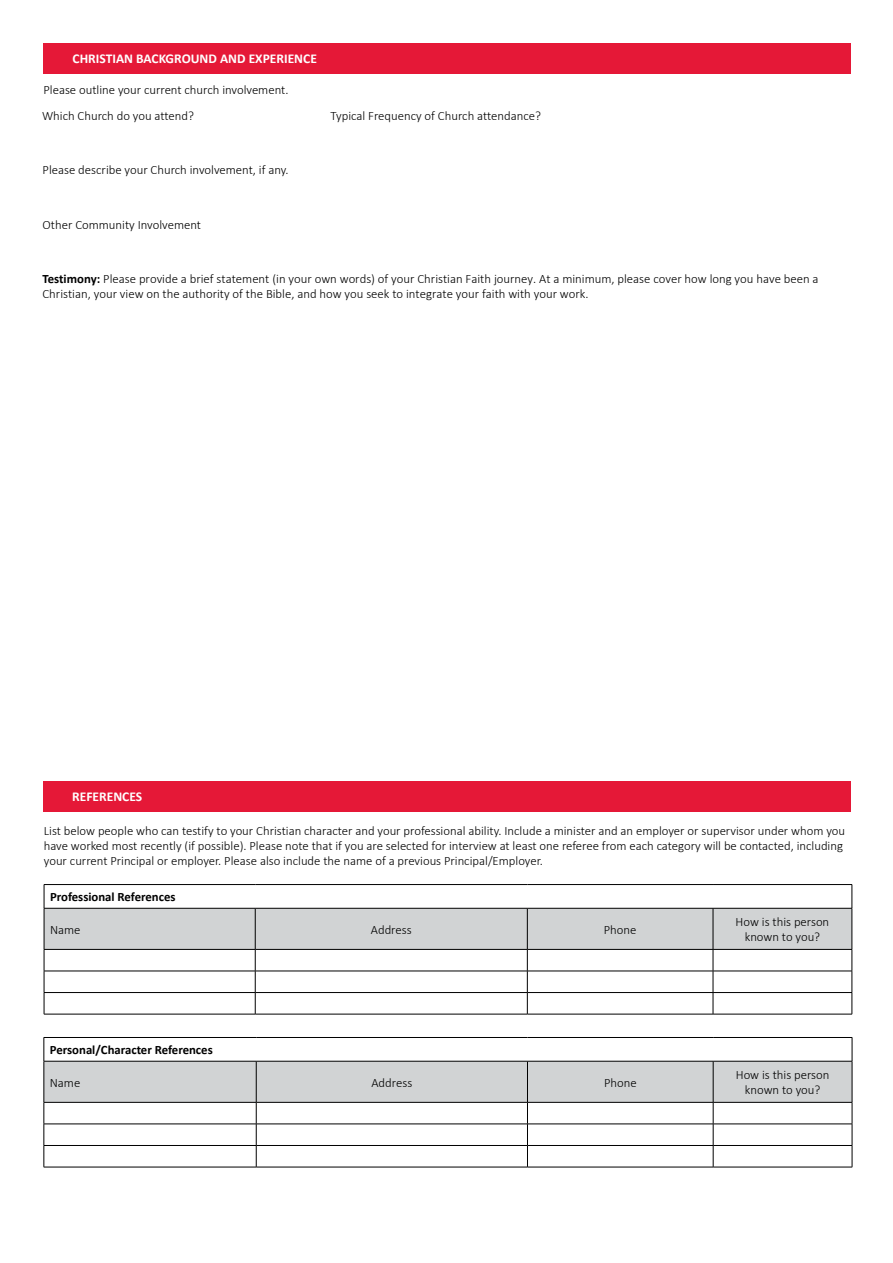
<style>
.page{position:relative;width:893px;height:1263px;background:#fff}
.page>*{position:absolute;margin:0;border:0;box-sizing:border-box;transform-origin:0 0}
.t1{font:700 13.5px "Calibri";color:#fff}
.t2{font:300 12.75px/15px "Calibri";color:#000}
.t3{font:700 12.75px "Calibri";color:#000}
.s1{font-weight:700}
</style>
<div class="page">
<div style="left:43px;top:43px;width:808px;height:31px;background:#e51837"></div>
<hr style="left:44px;top:1037px;width:212px;height:1px;background:#000">
<hr style="left:256px;top:1037px;width:271px;height:1px;background:#000">
<hr style="left:527px;top:1037px;width:186px;height:1px;background:#000">
<hr style="left:713px;top:1037px;width:139px;height:1px;background:#000">
<svg style="left:44px;top:1038px;width:809px;height:129px"></svg>
<hr style="left:44px;top:1167px;width:212px;height:1px;background:#000">
<hr style="left:256px;top:1167px;width:271px;height:1px;background:#000">
<hr style="left:527px;top:1167px;width:186px;height:1px;background:#000">
<hr style="left:713px;top:1167px;width:139px;height:1px;background:#000">
<hr style="left:44px;top:884px;width:211px;height:1px;background:#000">
<hr style="left:255px;top:884px;width:272px;height:1px;background:#000">
<hr style="left:527px;top:884px;width:186px;height:1px;background:#000">
<hr style="left:713px;top:884px;width:139px;height:1px;background:#000">
<svg style="left:44px;top:885px;width:809px;height:129px"></svg>
<hr style="left:44px;top:1014px;width:211px;height:1px;background:#000">
<hr style="left:255px;top:1014px;width:272px;height:1px;background:#000">
<hr style="left:527px;top:1014px;width:186px;height:1px;background:#000">
<hr style="left:713px;top:1014px;width:139px;height:1px;background:#000">
<div style="left:43px;top:781px;width:808px;height:31px;background:#e51837"></div>
<p class="t1" style="left:73px;top:49px;width:246px">CHRISTIAN BACKGROUND AND EXPERIENCE</p>
<p class="t2" style="left:42px;top:77px;width:248px;line-height:25.7px">Please outline your current church involvement.<br>Which Church do you attend?</p>
<p class="t2" style="left:331px;top:108px;width:212px">Typical Frequency of Church attendance?</p>
<p class="t2" style="left:43px;top:163px;width:248px">Please describe your Church involvement, if any.</p>
<p class="t2" style="left:43px;top:217px;width:160px">Other Community Involvement</p>
<p class="t2" style="left:43px;top:271px;width:778px"><span class="s1">Testimony:</span> Please provide a brief statement (in your own words) of your Christian Faith journey. At a minimum, please cover how long you have been a<br>Christian, your view on the authority of the Bible, and how you seek to integrate your faith with your work.</p>
<p class="t1" style="left:72px;top:787px;width:72px">REFERENCES</p>
<p class="t2" style="left:44px;top:823px;width:803px">List below people who can testify to your Christian character and your professional ability. Include a minister and an employer or supervisor under whom you have worked most recently (if possible). Please note that if you are selected for interview at least one referee from each category will be contacted, including your current Principal or employer. Please also include the name of a previous Principal/Employer.</p>
<p class="t3" style="left:50px;top:888px;width:127px">Professional References</p>
<p class="t2" style="left:50px;top:922px;width:32px">Name</p>
<p class="t2" style="left:371px;top:922px;width:42px">Address</p>
<p class="t2" style="left:604px;top:922px;width:34px">Phone</p>
<p class="t2" style="left:736px;top:914px;width:95px;text-align:center">How is this person known to you?</p>
<p class="t3" style="left:50px;top:1041px;width:164px">Personal/Character References</p>
<p class="t2" style="left:50px;top:1075px;width:32px">Name</p>
<p class="t2" style="left:371px;top:1075px;width:42px">Address</p>
<p class="t2" style="left:604px;top:1075px;width:34px">Phone</p>
<p class="t2" style="left:736px;top:1067px;width:95px;text-align:center">How is this person known to you?</p>
</div>
